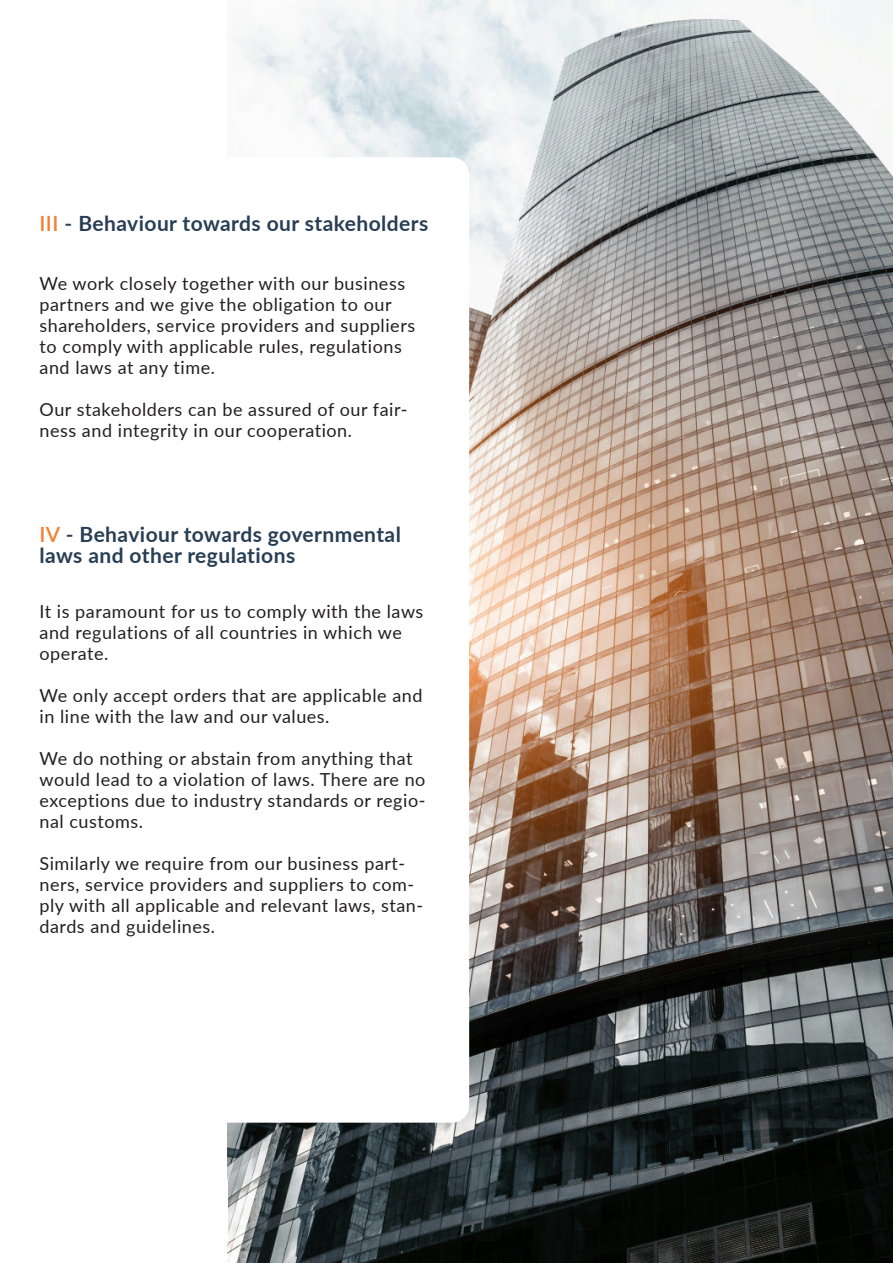
<style>
.page{position:relative;width:893px;height:1263px;background:#fff}
.page>*{position:absolute;margin:0;border:0;box-sizing:border-box;transform-origin:0 0}
.Zwischenüberschrift{font:700 21px/21px "Lato";letter-spacing:.02em;color:#283e54}
.Profiltext_Standard{font:18px/21px "Lato";letter-spacing:.03em;color:#231f20}
.Zwischenüberschrift-2{font:18px/21px "Lato";letter-spacing:.03em;color:#231f20}
.s1{font-weight:600;color:#f48034}
.s2{font-weight:600}
</style>
<div class="page">
<img style="left:227px;top:0;width:666px;height:1263px">
<svg style="left:227px;top:157px;width:242px;height:966px"></svg>
<p class="Zwischenüberschrift" style="left:40px;top:211px;width:390px"><span class="s1">III</span> <span class="s2">-</span> Behaviour towards our stakeholders</p>
<p class="Zwischenüberschrift-2" style="left:40px;top:272px;width:377px">We work closely together with our business partners and we give the obligation to our shareholders, service providers and suppliers to comply with applicable rules, regulations and laws at any time.</p>
<p class="Zwischenüberschrift-2" style="left:40px;top:398px;width:369px">Our stakeholders can be assured of our fair&shy;ness and integrity in our cooperation.</p>
<p class="Zwischenüberschrift" style="left:40px;top:523px;width:363px"><span class="s1">IV</span> <span class="s2">-</span> Behaviour towards governmental laws and other regulations</p>
<p class="Profiltext_Standard" style="left:40px;top:600px;width:385px">It is paramount for us to comply with the laws and regulations of all countries in which we operate.</p>
<p class="Profiltext_Standard" style="left:40px;top:684px;width:384px">We only accept orders that are applicable and in line with the law and our values.</p>
<p class="Profiltext_Standard" style="left:40px;top:747px;width:387px">We do nothing or abstain from anything that would lead to a violation of laws. There are no exceptions due to industry standards or regio&shy;nal customs.</p>
<p class="Profiltext_Standard" style="left:40px;top:852px;width:385px">Similarly we require from our business part&shy;ners, service providers and suppliers to com&shy;ply with all applicable and relevant laws, stan&shy;dards and guidelines.</p>
</div>
